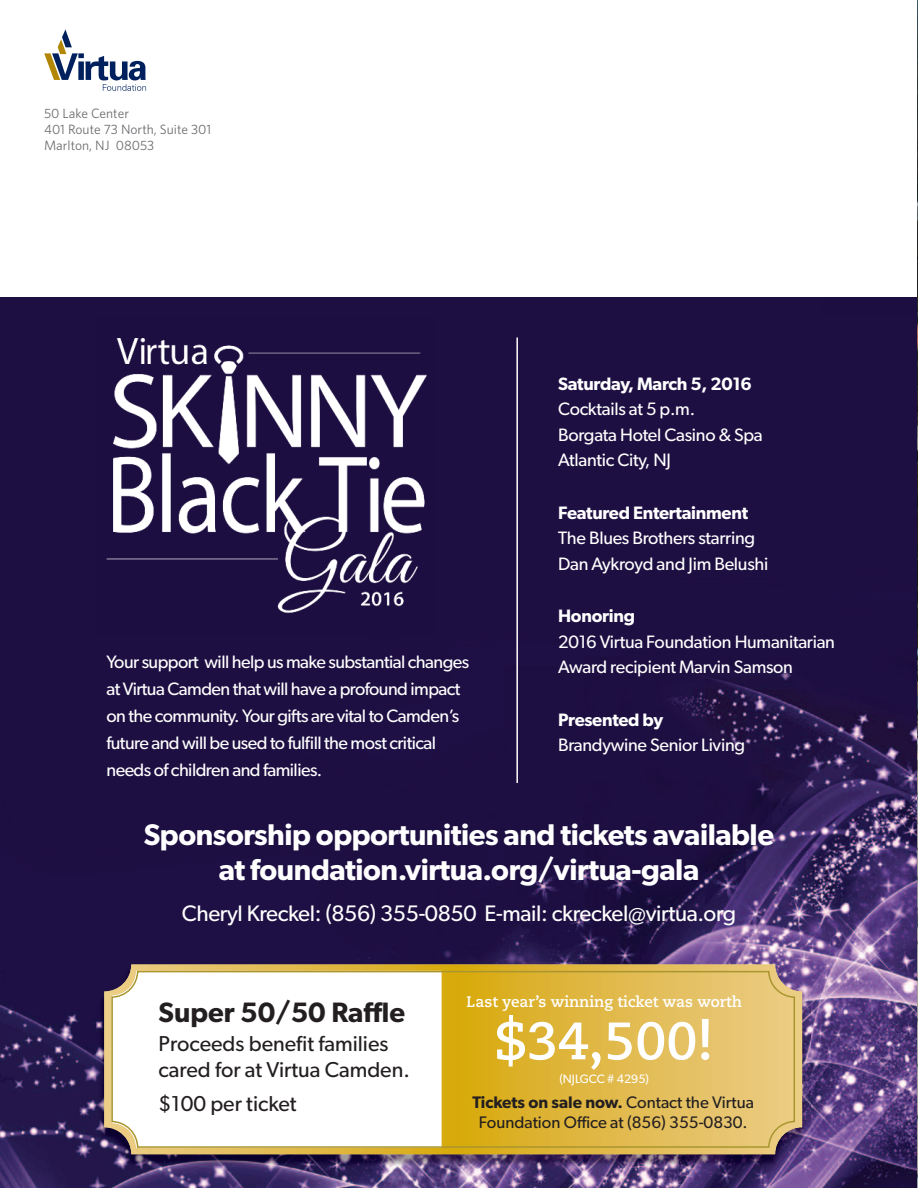
<style>
.page{position:relative;width:918px;height:1188px;background:#fff}
.page>*{position:absolute;margin:0;border:0;box-sizing:border-box;transform-origin:0 0}
.t1{font:700 52.5px "Caecilia LT Std";color:#fff}
.t2{font:600 30px/34.5px "Gibson";letter-spacing:-.015em;color:#fff;text-align:center}
.t3{font:600 28.2px "Gibson";color:#231f20}
.t4{font:22.5px "Gibson";letter-spacing:-.015em;color:#fff}
.t5{font:21.6px/26px "Gibson";color:#231f20}
.t6{font:18px/27px "Gibson";letter-spacing:-.03em;color:#fff}
.t7{font:600 18px "Gibson";letter-spacing:-.015em;color:#fff}
.t8{font:16.8px/20.1px "Gibson";color:#231f20;text-align:center}
.t9{font:700 15.15px "Caecilia LT Std";color:#fff}
.t10{font:13.5px/16.2px "Whitney";color:#6c6d70}
.t11{font:12.15px "Gibson";color:#fff}
.s1{font-weight:600}
</style>
<div class="page">
<img style="left:0;top:297px;width:917px;height:891px">
<img style="left:96px;top:965px;width:714px;height:206px">
<svg style="left:104px;top:965px;width:698px;height:189px;background:#d8b456"></svg>
<svg style="left:111px;top:971px;width:684px;height:177px"></svg>
<svg style="left:44px;top:29px;width:102px;height:62px"></svg>
<img style="left:917px;top:0;width:1px;height:1188px">
<img style="left:823px;top:84px;width:95px;height:232px">
<hr style="left:516px;top:337px;width:2px;height:446px;background:#fff">
<img style="left:96px;top:316px;width:340px;height:319px">
<p class="t10" style="left:44px;top:106px;width:169px">50 Lake Center<br>401 Route 73 North, Suite 301<br>Marlton, NJ 08053</p>
<p class="t6" style="left:106px;top:650px;width:364px">Your support will help us make substantial changes at Virtua Camden that will have a profound impact on the community. Your gifts are vital to Camden’s future and will be used to fulfill the most critical needs of children and families.</p>
<p class="t7" style="left:558px;top:377px;width:195px">Saturday, March 5, 2016</p>
<p class="t6" style="left:558px;top:398px;width:206px;line-height:25.5px">Cocktails at 5 p.m.<br>Borgata Hotel Casino &amp; Spa<br>Atlantic City, NJ</p>
<p class="t7" style="left:558px;top:506px;width:191px">Featured Entertainment</p>
<p class="t6" style="left:558px;top:527px;width:212px;line-height:25.5px">The Blues Brothers starring<br>Dan Aykroyd and Jim Belushi</p>
<p class="t7" style="left:558px;top:610px;width:78px">Honoring</p>
<p class="t6" style="left:558px;top:631px;width:278px;line-height:25.5px">2016 Virtua Foundation Humanitarian<br>Award recipient Marvin Samson</p>
<p class="t7" style="left:558px;top:713px;width:107px">Presented by</p>
<p class="t6" style="left:558px;top:733px;width:189px">Brandywine Senior Living</p>
<h2 class="t2" style="left:144px;top:820px;width:632px">Sponsorship opportunities and tickets available at foundation.virtua.org/virtua-gala</h2>
<p class="t4" style="left:182px;top:906px;width:556px">Cheryl Kreckel: (856) 355-0850 E-mail: ckreckel@virtua.org</p>
<p class="t9" style="left:467px;top:996px;width:277px">Last year’s winning ticket was worth</p>
<h1 class="t1" style="left:495px;top:1019px;width:219px">$34,500!</h1>
<p class="t11" style="left:559px;top:1074px;width:91px">(NJLGCC # 4295)</p>
<h3 class="t3" style="left:159px;top:1003px;width:248px">Super 50/50 Raffle</h3>
<p class="t5" style="left:159px;top:1032px;width:253px">Proceeds benefit families cared for at Virtua Camden.</p>
<p class="t5" style="left:159px;top:1093px;width:139px">$100 per ticket</p>
<p class="t8" style="left:473px;top:1093px;width:283px"><span class="s1">Tickets on sale now.</span> Contact the Virtua<br>Foundation Office at (856) 355-0830.</p>
</div>
